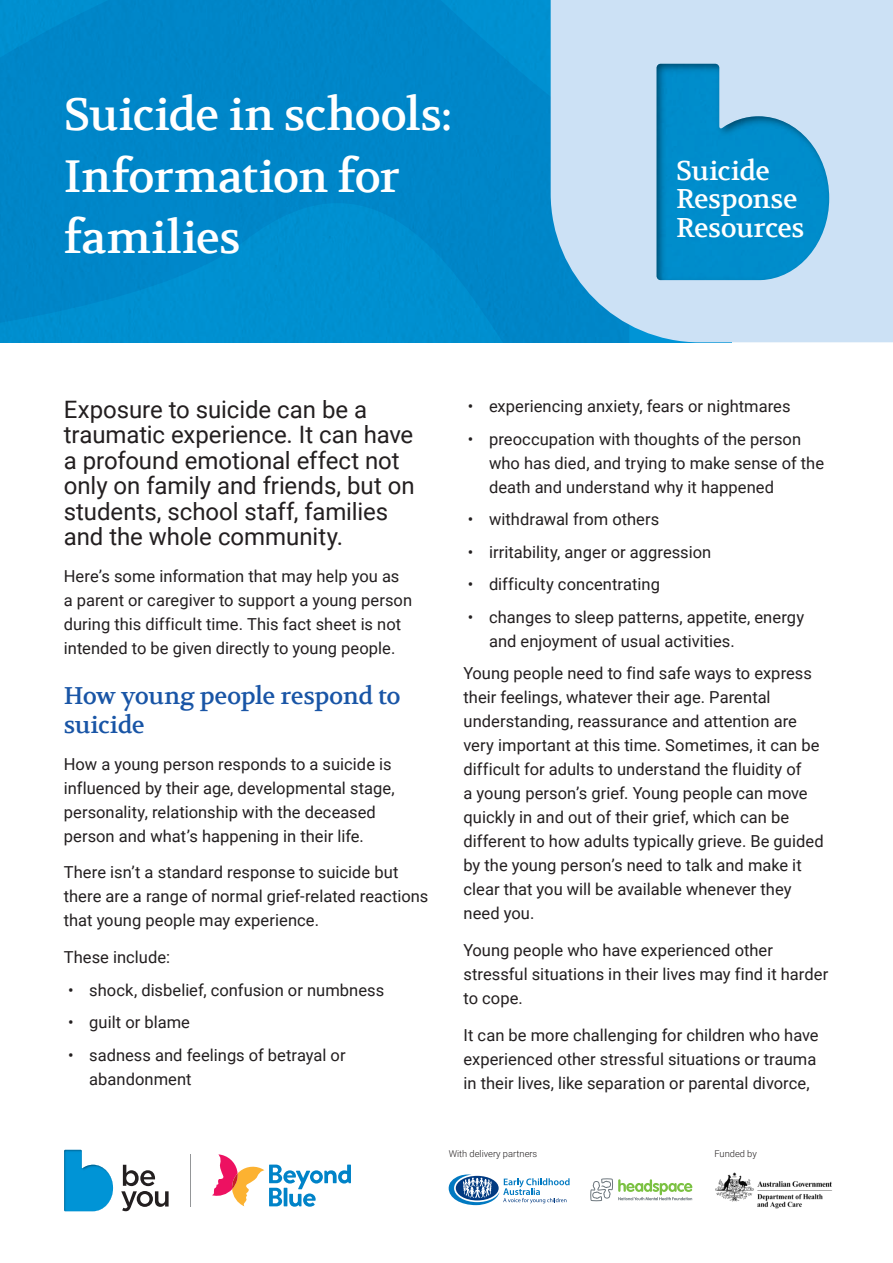
<style>
.page{position:relative;width:893px;height:1263px;background:#fff}
.page>*{position:absolute;margin:0;border:0;box-sizing:border-box;transform-origin:0 0}
.t1{font:45px/61.5px "Volkhov";letter-spacing:-.02em;color:#fff}
.t2{font:27px/28.5px "Volkhov";letter-spacing:-.015em;color:#fff}
.Subheading{font:24px/25.5px "Roboto";letter-spacing:-.005em;color:#231f20}
.t3{font:24px/28.8px "Volkhov";letter-spacing:-.02em;color:#1955a6}
.Body{font:16.5px/24px "Roboto";color:#231f20}
.Bullet{font:16.5px/24px "Roboto";letter-spacing:.005em;color:#231f20}
.t4{font:300 9.3px "Roboto";color:#231f20}
</style>
<div class="page">
<svg style="left:121px;top:1165px;width:48px;height:46px"></svg>
<svg style="left:64px;top:1150px;width:49px;height:61px"></svg>
<svg style="left:212px;top:1154px;width:139px;height:53px"></svg>
<hr style="left:190px;top:1154px;width:1px;height:53px;background:#949698">
<svg style="left:590px;top:1178px;width:102px;height:23px"></svg>
<svg style="left:449px;top:1174px;width:121px;height:31px"></svg>
<img style="left:0;top:0;width:551px;height:342px">
<div style="left:551px;top:0;width:342px;height:342px;background:#cce1f5"></div>
<svg style="left:657px;top:64px;width:172px;height:216px;background:#2d9dd1"></svg>
<img style="left:715px;top:1172px;width:117px;height:37px">
<h1 class="t1" style="left:64px;top:84px;width:390px">Suicide in schools:<br>Information for families</h1>
<h1 class="t2" style="left:676px;top:156px;width:130px">Suicide<br>Response<br>Resources</h1>
<p class="Subheading" style="left:64px;top:396px;width:352px">Exposure to suicide can be a traumatic experience. It can have a profound emotional effect not only on family and friends, but on students, school staff, families and the whole community.</p>
<p class="Body" style="left:64px;top:563px;width:350px">Here’s some information that may help you as a parent or caregiver to support a young person during this difficult time. This fact sheet is not intended to be given directly to young people.</p>
<h2 class="t3" style="left:64px;top:682px;width:338px">How young people respond to suicide</h2>
<p class="Body" style="left:64px;top:751px;width:332px">How a young person responds to a suicide is influenced by their age, developmental stage, personality, relationship with the deceased person and what’s happening in their life.</p>
<p class="Body" style="left:64px;top:860px;width:366px">There isn’t a standard response to suicide but there are a range of normal grief-related reactions that young people may experience.</p>
<p class="Body" style="left:64px;top:945px;width:108px">These include:</p>
<p class="Bullet" style="left:68px;top:977px;width:318px">• shock, disbelief, confusion or numbness</p>
<p class="Bullet" style="left:68px;top:1010px;width:123px">• guilt or blame</p>
<p class="Bullet" style="left:89px;top:1042px;width:258px;text-indent:-21px">• sadness and feelings of betrayal or abandonment</p>
<p class="Bullet" style="left:468px;top:394px;width:324px">• experiencing anxiety, fears or nightmares</p>
<p class="Bullet" style="left:489px;top:426px;width:337px;text-indent:-21px">• preoccupation with thoughts of the person who has died, and trying to make sense of the death and understand why it happened</p>
<p class="Bullet" style="left:468px;top:507px;width:193px">• withdrawal from others</p>
<p class="Bullet" style="left:468px;top:539px;width:245px">• irritability, anger or aggression</p>
<p class="Bullet" style="left:468px;top:572px;width:194px">• difficulty concentrating</p>
<p class="Bullet" style="left:489px;top:604px;width:317px;text-indent:-21px">• changes to sleep patterns, appetite, energy and enjoyment of usual activities.</p>
<p class="Body" style="left:463px;top:661px;width:362px">Young people need to find safe ways to express their feelings, whatever their age. Parental understanding, reassurance and attention are very important at this time. Sometimes, it can be difficult for adults to understand the fluidity of<br>a young person’s grief. Young people can move quickly in and out of their grief, which can be different to how adults typically grieve. Be guided by the young person’s need to talk and make it clear that you will be available whenever they need you.</p>
<p class="Body" style="left:463px;top:937px;width:366px">Young people who have experienced other stressful situations in their lives may find it harder to cope.</p>
<p class="Body" style="left:463px;top:1022px;width:357px">It can be more challenging for children who have experienced other stressful situations or trauma in their lives, like separation or parental divorce,</p>
<p class="t4" style="left:449px;top:1147px;width:90px">With delivery partners</p>
<p class="t4" style="left:714px;top:1147px;width:44px">Funded by</p>
</div>
